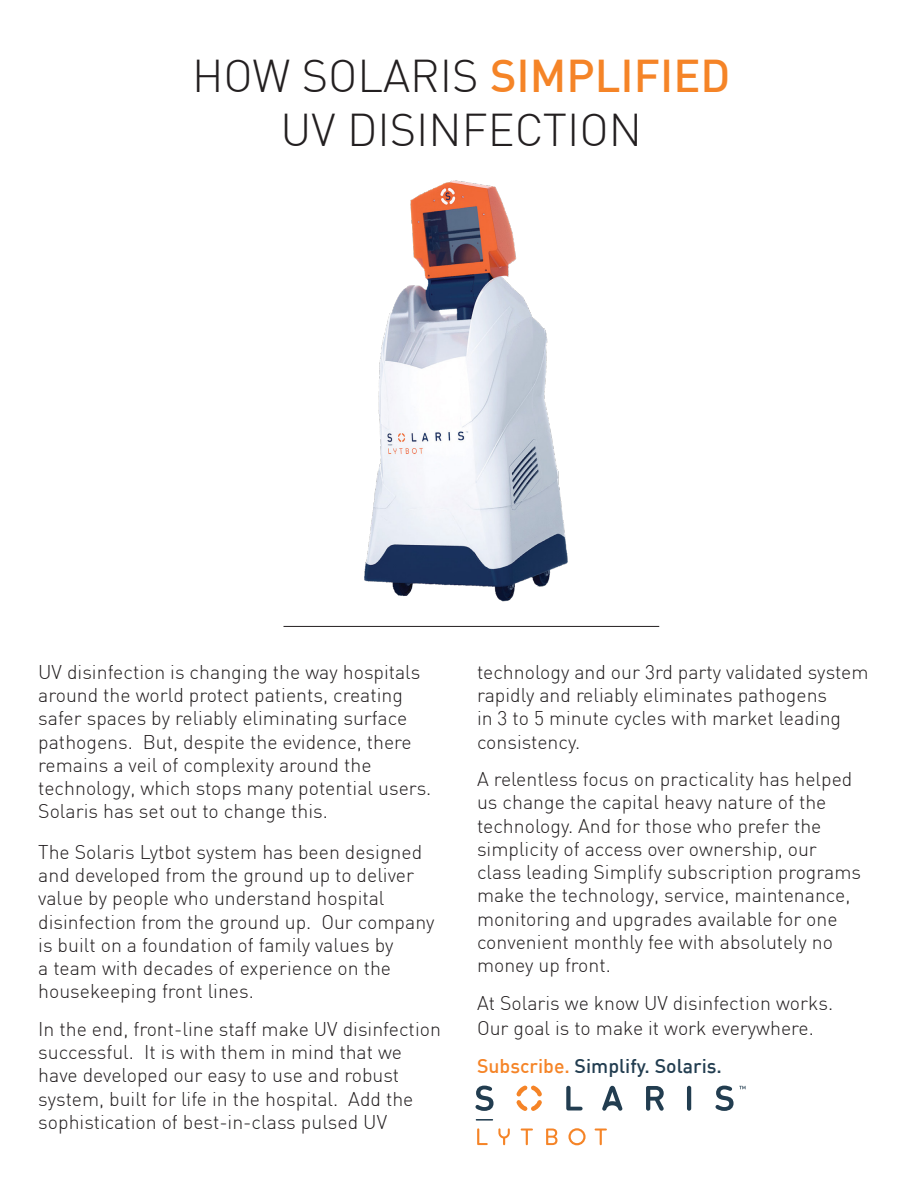
<style>
.page{position:relative;width:918px;height:1188px;background:#fff}
.page>*{position:absolute;margin:0;border:0;box-sizing:border-box;transform-origin:0 0}
.t1{font:300 45px "DIN";color:#231f20}
.t2{font:300 19.5px/23.2px "DIN";color:#231f20}
.t3{font:500 19.5px "DIN";color:#223d50}
.s1{font-weight:500;color:#f58427}
.s2{color:#f58427}
</style>
<div class="page">
<svg style="left:476px;top:1086px;width:18px;height:25px"></svg>
<hr style="left:687px;top:1086px;width:4px;height:25px;background:#223d50;border-radius:2px">
<svg style="left:646px;top:1086px;width:18px;height:25px"></svg>
<svg style="left:602px;top:1086px;width:20px;height:25px"></svg>
<svg style="left:716px;top:1086px;width:29px;height:25px"></svg>
<svg style="left:516px;top:1085px;width:26px;height:26px"></svg>
<svg style="left:566px;top:1086px;width:17px;height:25px"></svg>
<svg style="left:498px;top:1128px;width:12px;height:17px"></svg>
<svg style="left:477px;top:1128px;width:11px;height:17px"></svg>
<svg style="left:521px;top:1129px;width:12px;height:16px"></svg>
<svg style="left:546px;top:1129px;width:12px;height:16px"></svg>
<svg style="left:595px;top:1129px;width:12px;height:16px"></svg>
<svg style="left:568px;top:1128px;width:18px;height:17px"></svg>
<svg style="left:476px;top:1119px;width:17px;height:2px"></svg>
<hr style="left:284px;top:626px;width:375px;height:1px;background:#231f20">
<img style="left:364px;top:180px;width:204px;height:422px">
<p class="t1" style="left:192px;top:48px;width:540px">HOW SOLARIS <span class="s1">SIMPLIFIED</span></p>
<p class="t1" style="left:281px;top:102px;width:363px">UV DISINFECTION</p>
<p class="t2" style="left:38px;top:660px;width:395px">UV disinfection is changing the way hospitals around the world protect patients, creating safer spaces by reliably eliminating surface pathogens. But, despite the evidence, there remains a veil of complexity around the technology, which stops many potential users.<br>Solaris has set out to change this.</p>
<p class="t2" style="left:38px;top:840px;width:398px">The Solaris Lytbot system has been designed and developed from the ground up to deliver value by people who understand hospital disinfection from the ground up. Our company is built on a foundation of family values by<br>a team with decades of experience on the housekeeping front lines.</p>
<p class="t2" style="left:38px;top:1017px;width:404px">In the end, front-line staff make UV disinfection successful. It is with them in mind that we have developed our easy to use and robust system, built for life in the hospital. Add the sophistication of best-in-class pulsed UV</p>
<p class="t2" style="left:477px;top:660px;width:393px">technology and our 3rd party validated system rapidly and reliably eliminates pathogens<br>in 3 to 5 minute cycles with market leading consistency.</p>
<p class="t2" style="left:477px;top:767px;width:386px">A relentless focus on practicality has helped us change the capital heavy nature of the technology. And for those who prefer the simplicity of access over ownership, our class leading Simplify subscription programs make the technology, service, maintenance, monitoring and upgrades available for one convenient monthly fee with absolutely no money up front.</p>
<p class="t2" style="left:477px;top:990px;width:358px;line-height:25.5px">At Solaris we know UV disinfection works.<br>Our goal is to make it work everywhere.</p>
<p class="t3" style="left:477px;top:1053px;width:246px"><span class="s2">Subscribe.</span> Simplify. Solaris.</p>
</div>
